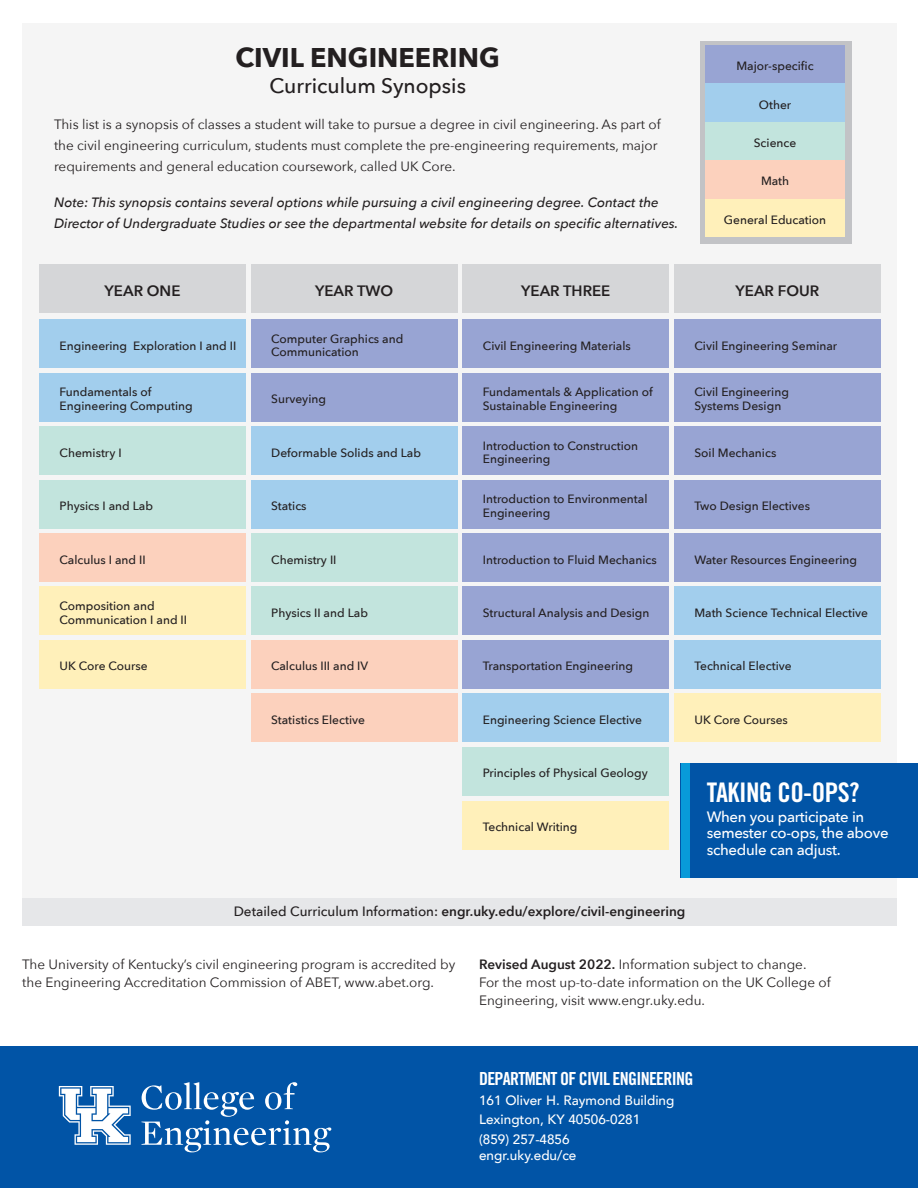
<style>
.page{position:relative;width:918px;height:1188px;background:#fff}
.page>*{position:absolute;margin:0;border:0;box-sizing:border-box;transform-origin:0 0}
.t1{font:700 27px "Avenir Next";color:#231f20}
.t2{font:27px "Trade Gothic LT Std Bd Cn 20";letter-spacing:-.02em;color:#fff}
.t3{font:500 21px "Avenir Next";color:#231f20}
.t4{font:18px "Trade Gothic LT Std Bd Cn 20";letter-spacing:-.04em;color:#fff}
.t5{font:500 15px/16.5px "Avenir Next";letter-spacing:-.02em;color:#fff}
.t6{font:600 15px "Avenir Next";color:#231f20}
.t7{font:13.5px/21px "Avenir Next";color:#231f20}
.t8{font:italic 500 13.5px/21px "Avenir Next";color:#231f20}
.t9{font:500 13.5px "Avenir";color:#fff}
.t10{font:600 13.5px "Avenir Next";color:#231f20}
.t11{font:500 12px/13.5px "Avenir Next";color:#231f20}
.s1{font-weight:500}
.s2{font-weight:600}
</style>
<div class="page">
<div style="left:22px;top:897px;width:875px;height:28px;background:#e6e7e9"></div>
<div style="left:22px;top:24px;width:875px;height:874px;background:#f5f5f5"></div>
<div style="left:39px;top:264px;width:207px;height:49px;background:#d5d6d8"></div>
<div style="left:251px;top:264px;width:206px;height:49px;background:#d5d6d8"></div>
<div style="left:463px;top:264px;width:206px;height:49px;background:#d5d6d8"></div>
<div style="left:674px;top:264px;width:207px;height:49px;background:#d5d6d8"></div>
<div style="left:39px;top:534px;width:207px;height:48px;background:#fcd1bd"></div>
<div style="left:39px;top:373px;width:207px;height:48px;background:#a2ceed"></div>
<div style="left:39px;top:320px;width:207px;height:48px;background:#a2ceed"></div>
<div style="left:39px;top:427px;width:207px;height:48px;background:#c2e4dd"></div>
<div style="left:251px;top:480px;width:206px;height:48px;background:#a2ceed"></div>
<div style="left:251px;top:694px;width:206px;height:48px;background:#fcd1bd"></div>
<div style="left:251px;top:427px;width:206px;height:48px;background:#a2ceed"></div>
<div style="left:251px;top:534px;width:206px;height:48px;background:#c2e4dd"></div>
<div style="left:251px;top:320px;width:206px;height:48px;background:#98a4d3"></div>
<div style="left:251px;top:373px;width:206px;height:48px;background:#98a4d3"></div>
<div style="left:251px;top:640px;width:206px;height:48px;background:#fcd1bd"></div>
<div style="left:463px;top:320px;width:206px;height:48px;background:#98a4d3"></div>
<div style="left:463px;top:587px;width:206px;height:48px;background:#98a4d3"></div>
<div style="left:463px;top:747px;width:206px;height:48px;background:#c2e4dd"></div>
<div style="left:463px;top:534px;width:206px;height:48px;background:#98a4d3"></div>
<div style="left:463px;top:480px;width:206px;height:48px;background:#98a4d3"></div>
<div style="left:463px;top:427px;width:206px;height:48px;background:#98a4d3"></div>
<div style="left:463px;top:373px;width:206px;height:48px;background:#98a4d3"></div>
<div style="left:674px;top:320px;width:207px;height:48px;background:#98a4d3"></div>
<div style="left:674px;top:640px;width:207px;height:48px;background:#a2ceed"></div>
<div style="left:674px;top:427px;width:207px;height:48px;background:#98a4d3"></div>
<div style="left:674px;top:480px;width:207px;height:48px;background:#98a4d3"></div>
<div style="left:674px;top:587px;width:207px;height:48px;background:#a2ceed"></div>
<div style="left:674px;top:373px;width:207px;height:48px;background:#98a4d3"></div>
<div style="left:39px;top:587px;width:207px;height:48px;background:#fff0ba"></div>
<div style="left:0;top:1046px;width:918px;height:142px;background:#0154a6"></div>
<svg style="left:59px;top:1086px;width:72px;height:59px"></svg>
<svg style="left:141px;top:1082px;width:190px;height:70px"></svg>
<div style="left:39px;top:480px;width:207px;height:48px;background:#c2e4dd"></div>
<div style="left:39px;top:640px;width:207px;height:48px;background:#fff0ba"></div>
<div style="left:251px;top:587px;width:206px;height:48px;background:#c2e4dd"></div>
<div style="left:463px;top:640px;width:206px;height:48px;background:#98a4d3"></div>
<div style="left:463px;top:801px;width:206px;height:48px;background:#fff0ba"></div>
<div style="left:674px;top:534px;width:207px;height:48px;background:#98a4d3"></div>
<div style="left:674px;top:694px;width:207px;height:48px;background:#fff0ba"></div>
<div style="left:681px;top:763px;width:237px;height:115px;background:#0154a6"></div>
<div style="left:681px;top:763px;width:9px;height:115px;background:#089ad9"></div>
<div style="left:700px;top:41px;width:151px;height:203px;background:#c2c3c6"></div>
<div style="left:705px;top:122px;width:140px;height:38px;background:#c2e4dd"></div>
<div style="left:705px;top:45px;width:140px;height:39px;background:#98a4d3"></div>
<div style="left:705px;top:83px;width:140px;height:39px;background:#a2ceed"></div>
<div style="left:705px;top:199px;width:140px;height:38px;background:#fff0ba"></div>
<div style="left:705px;top:160px;width:140px;height:38px;background:#fcd1bd"></div>
<div style="left:463px;top:694px;width:206px;height:48px;background:#a2ceed"></div>
<p class="t1" style="left:236px;top:34px;width:266px">CIVIL ENGINEERING</p>
<p class="t3" style="left:269px;top:67px;width:198px">Curriculum Synopsis</p>
<p class="t7" style="left:54px;top:113px;width:608px">This list is a synopsis of classes a student will take to pursue a degree in civil engineering. As part of the civil engineering curriculum, students must complete the pre-engineering requirements, major requirements and general education coursework, called UK Core.</p>
<p class="t8" style="left:54px;top:191px;width:626px">Note: This synopsis contains several options while pursuing a civil engineering degree. Contact the<br>Director of Undergraduate Studies or see the departmental website for details on specific alternatives.</p>
<p class="t11" style="left:736px;top:59px;width:79px">Major-specific</p>
<p class="t11" style="left:759px;top:97px;width:34px">Other</p>
<p class="t11" style="left:754px;top:136px;width:44px">Science</p>
<p class="t11" style="left:761px;top:174px;width:30px">Math</p>
<p class="t11" style="left:724px;top:212px;width:104px">General Education</p>
<p class="t6" style="left:105px;top:278px;width:77px">YEAR ONE</p>
<p class="t6" style="left:315px;top:278px;width:80px">YEAR TWO</p>
<p class="t6" style="left:521px;top:278px;width:91px">YEAR THREE</p>
<p class="t6" style="left:736px;top:278px;width:85px">YEAR FOUR</p>
<p class="t11" style="left:60px;top:338px;width:178px">Engineering Exploration I and II</p>
<p class="t11" style="left:60px;top:385px;width:93px">Fundamentals of</p>
<p class="t11" style="left:60px;top:399px;width:135px">Engineering Computing</p>
<p class="t11" style="left:271px;top:332px;width:134px">Computer Graphics and</p>
<p class="t11" style="left:271px;top:345px;width:89px">Communication</p>
<p class="t11" style="left:271px;top:392px;width:56px">Surveying</p>
<p class="t11" style="left:483px;top:338px;width:149px">Civil Engineering Materials</p>
<p class="t11" style="left:483px;top:385px;width:171px">Fundamentals &amp; Application of<br>Sustainable Engineering</p>
<p class="t11" style="left:694px;top:338px;width:144px">Civil Engineering Seminar</p>
<p class="t11" style="left:694px;top:385px;width:96px">Civil Engineering</p>
<p class="t11" style="left:694px;top:399px;width:88px">Systems Design</p>
<p class="t11" style="left:60px;top:445px;width:64px">Chemistry I</p>
<p class="t11" style="left:271px;top:445px;width:151px">Deformable Solids and Lab</p>
<p class="t11" style="left:483px;top:439px;width:157px">Introduction to Construction</p>
<p class="t11" style="left:483px;top:452px;width:69px">Engineering</p>
<p class="t11" style="left:694px;top:445px;width:83px">Soil Mechanics</p>
<p class="t11" style="left:60px;top:499px;width:95px">Physics I and Lab</p>
<p class="t11" style="left:271px;top:499px;width:37px">Statics</p>
<p class="t11" style="left:483px;top:492px;width:166px">Introduction to Environmental</p>
<p class="t11" style="left:483px;top:505px;width:69px">Engineering</p>
<p class="t11" style="left:694px;top:499px;width:117px">Two Design Electives</p>
<p class="t11" style="left:60px;top:552px;width:88px">Calculus I and II</p>
<p class="t11" style="left:271px;top:552px;width:67px">Chemistry II</p>
<p class="t11" style="left:483px;top:552px;width:175px">Introduction to Fluid Mechanics</p>
<p class="t11" style="left:694px;top:552px;width:164px">Water Resources Engineering</p>
<p class="t11" style="left:60px;top:599px;width:97px">Composition and</p>
<p class="t11" style="left:60px;top:612px;width:129px">Communication I and II</p>
<p class="t11" style="left:271px;top:606px;width:98px">Physics II and Lab</p>
<p class="t11" style="left:483px;top:606px;width:168px">Structural Analysis and Design</p>
<p class="t11" style="left:694px;top:606px;width:175px">Math Science Technical Elective</p>
<p class="t11" style="left:60px;top:659px;width:90px">UK Core Course</p>
<p class="t11" style="left:271px;top:659px;width:99px">Calculus III and IV</p>
<p class="t11" style="left:483px;top:659px;width:152px">Transportation Engineering</p>
<p class="t11" style="left:694px;top:659px;width:99px">Technical Elective</p>
<p class="t11" style="left:271px;top:713px;width:95px">Statistics Elective</p>
<p class="t11" style="left:483px;top:713px;width:161px">Engineering Science Elective</p>
<p class="t11" style="left:694px;top:713px;width:95px">UK Core Courses</p>
<p class="t11" style="left:483px;top:766px;width:167px">Principles of Physical Geology</p>
<p class="t2" style="left:707px;top:776px;width:154px">TAKING CO-OPS?</p>
<p class="t11" style="left:483px;top:820px;width:96px">Technical Writing</p>
<p class="t5" style="left:707px;top:808px;width:183px">When you participate in semester co-ops, the above schedule can adjust.</p>
<p class="t10" style="left:234px;top:900px;width:453px"><span class="s1">Detailed Curriculum Information:</span> engr.uky.edu/explore/civil-engineering</p>
<p class="t7" style="left:22px;top:954px;width:435px;line-height:18px">The University of Kentucky’s civil engineering program is accredited by the Engineering Accreditation Commission of ABET, www.abet.org.</p>
<p class="t7" style="left:479px;top:953px;width:329px"><span class="s2">Revised August 2022.</span> Information subject to change.</p>
<p class="t7" style="left:479px;top:972px;width:353px;line-height:18px">For the most up-to-date information on the UK College of<br>Engineering, visit www.engr.uky.edu.</p>
<p class="t4" style="left:479px;top:1068px;width:216px">DEPARTMENT OF CIVIL ENGINEERING</p>
<p class="t9" style="left:479px;top:1088px;width:197px">161 Oliver H. Raymond Building</p>
<p class="t9" style="left:479px;top:1108px;width:163px">Lexington, KY 40506-0281</p>
<p class="t9" style="left:479px;top:1127px;width:92px">(859) 257-4856</p>
<p class="t9" style="left:479px;top:1144px;width:99px">engr.uky.edu/ce</p>
</div>
